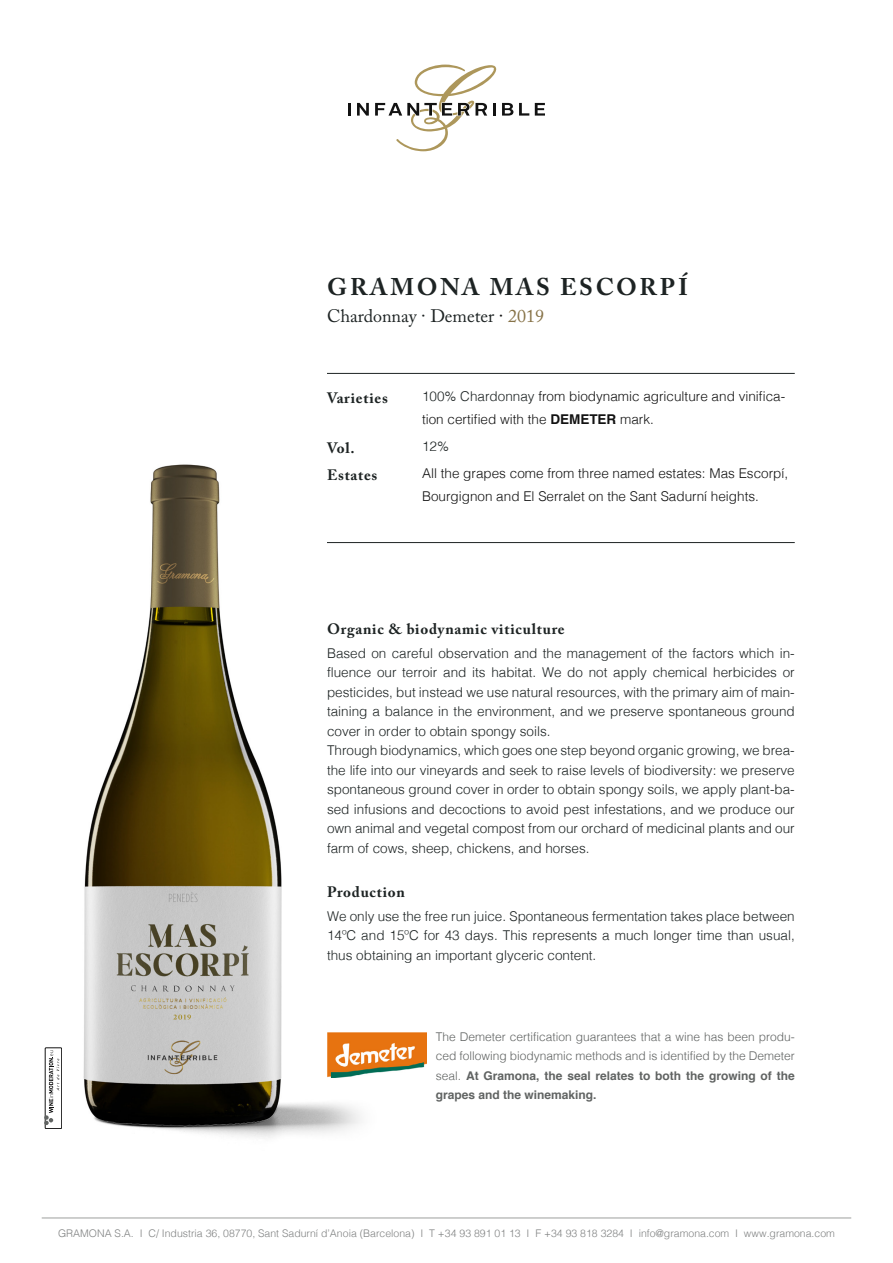
<style>
.page{position:relative;width:893px;height:1263px;background:#fff}
.page>*{position:absolute;margin:0;border:0;box-sizing:border-box;transform-origin:0 0}
.t1{font:700 24px "Adobe Caslon Pro";letter-spacing:.115em;color:#1d2323}
.t2{font:18px "Adobe Caslon Pro";color:#1d2323}
.t3{font:700 15px "Adobe Caslon Pro";letter-spacing:.05em;color:#1d2323}
.t4{font:300 13.5px/19.5px "Helvetica";color:#1d2323;text-align:justify}
.t5{font:300 13.5px/22.5px "Helvetica";color:#121212}
.t6{font:300 12px/19.5px "Helvetica";color:#606362;text-align:justify}
.t7{font:300 10.5px "Helvetica";color:#808282}
.s1{color:#121212}
.s2{color:#877348}
.s3{color:#1d2323}
.s4{font-weight:700}
</style>
<div class="page">
<svg style="left:348px;top:103px;width:3px;height:13px"></svg>
<svg style="left:357px;top:103px;width:12px;height:13px"></svg>
<svg style="left:502px;top:103px;width:11px;height:13px"></svg>
<svg style="left:519px;top:103px;width:10px;height:13px"></svg>
<svg style="left:535px;top:103px;width:10px;height:13px"></svg>
<svg style="left:375px;top:65px;width:121px;height:86px"></svg>
<hr style="left:42px;top:1217px;width:809px;height:1px;background:#9d9f9e">
<div style="left:45px;top:1048px;width:17px;height:81px;border:1px solid #121212"></div>
<svg style="left:44px;top:1050px;width:15px;height:75px"></svg>
<hr style="left:327px;top:373px;width:468px;height:1px;background:#1d2323">
<img style="left:83px;top:464px;width:304px;height:674px">
<hr style="left:327px;top:542px;width:468px;height:1px;background:#1d2323">
<img style="left:327px;top:1032px;width:99px;height:45px">
<p class="t1" style="left:327px;top:273px;width:362px">GRAMONA MAS ESCORPÍ</p>
<p class="t2" style="left:327px;top:305px;width:219px">Chardonnay · Demeter <span class="s1">·</span> <span class="s2">2019</span></p>
<p class="t3" style="left:327px;top:389px;width:62px">Varieties</p>
<p class="t3" style="left:327px;top:439px;width:29px">Vol.</p>
<p class="t3" style="left:327px;top:466px;width:52px">Estates</p>
<p class="t5" style="left:422px;top:384px;width:365px"><span class="s3">100% Chardonnay</span> from biodynamic agriculture and vinifica&shy;tion certified with the <span class="s4">DEMETER</span> mark.</p>
<p class="t4" style="left:422px;top:436px;width:29px">12%</p>
<p class="t5" style="left:422px;top:461px;width:368px">All the grapes come from three named estates: Mas Escorpí,<br>Bourgignon and El Serralet on the Sant Sadurní heights.</p>
<p class="t3" style="left:327px;top:619px;width:239px">Organic &amp; biodynamic viticulture</p>
<p class="t4" style="left:327px;top:642px;width:469px">Based on careful observation and the management of the factors which in&shy;fluence our terroir and its habitat. We do not apply chemical herbicides or pesticides, but instead we use natural resources, with the primary aim of main&shy;taining a balance in the environment, and we preserve spontaneous ground cover in order to obtain spongy soils.</p>
<p class="t4" style="left:327px;top:740px;width:469px">Through biodynamics, which goes one step beyond organic growing, we brea&shy;the life into our vineyards and seek to raise levels of biodiversity: we preserve spontaneous ground cover in order to obtain spongy soils, we apply plant-ba&shy;sed infusions and decoctions to avoid pest infestations, and we produce our own animal and vegetal compost from our orchard of medicinal plants and our farm of cows, sheep, chickens, and horses.</p>
<p class="t3" style="left:327px;top:883px;width:80px">Production</p>
<p class="t4" style="left:327px;top:905px;width:469px">We only use the free run juice. Spontaneous fermentation takes place between 14ºC and 15ºC for 43 days. This represents a much longer time than usual, thus obtaining an important glyceric content.</p>
<p class="t6" style="left:436px;top:1026px;width:360px">The Demeter certification guarantees that a wine has been produ&shy;ced following biodynamic methods and is identified by the Demeter seal. <span class="s4">At Gramona, the seal relates to both the growing of the grapes and the winemaking.</span></p>
<p class="t7" style="left:58px;top:1224px;width:778px">GRAMONA S.A. I C/ Industria 36, 08770, Sant Sadurní d’Anoia (Barcelona) I T +34 93 891 01 13 I F +34 93 818 3284 I info@gramona.com I www.gramona.com</p>
</div>
